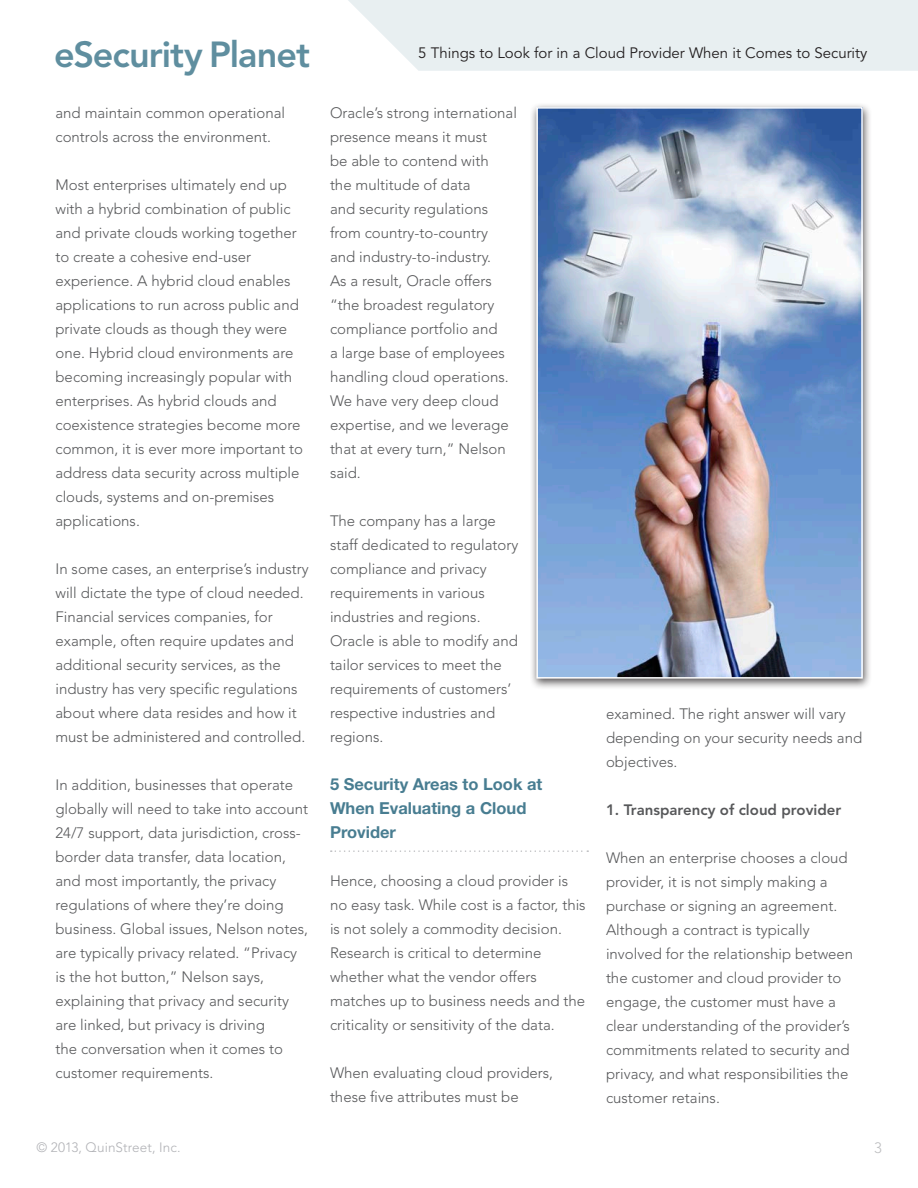
<style>
.page{position:relative;width:918px;height:1188px;background:#fff}
.page>*{position:absolute;margin:0;border:0;box-sizing:border-box;transform-origin:0 0}
.t1{font:800 36px "Avenir LT Std";letter-spacing:-.025em;color:#5f8e9f}
.Subheads{font:700 16.5px/24px "Helvetica Neue LT Std";color:#487d91}
.body{font:300 15px/24px "Avenir LT Std";color:#57585a}
.t2{font:15px "Avenir LT Std";color:#231f20}
.body-2{font:800 15px "Avenir LT Std";color:#57585a}
.t3{font:300 15px "Avenir LT Std";color:#bebfc1}
.t4{font:300 13.5px "Avenir LT Std";letter-spacing:.01em;color:#b1b2b6}
</style>
<div class="page">
<div style="left:348px;top:0;width:570px;height:71px;background:#e8eff1"></div>
<svg style="left:331px;top:850px;width:257px;height:2px"></svg>
<div style="left:530px;top:102px;width:342px;height:588px;background:#231f20;opacity:.75"></div>
<img style="left:539px;top:110px;width:321px;height:566px">
<div style="left:536px;top:107px;width:327px;height:572px;border:2px solid #fff"></div>
<h1 class="t1" style="left:54px;top:33px;width:258px">eSecurity Planet</h1>
<p class="body" style="left:56px;top:101px;width:231px">and maintain common operational controls across the environment.</p>
<p class="body" style="left:56px;top:173px;width:249px">Most enterprises ultimately end up with a hybrid combination of public and private clouds working together to create a cohesive end-user experience. A hybrid cloud enables applications to run across public and private clouds as though they were one. Hybrid cloud environments are becoming increasingly popular with enterprises. As hybrid clouds and coexistence strategies become more common, it is ever more important to address data security across multiple clouds, systems and on-premises applications.</p>
<p class="body" style="left:56px;top:557px;width:255px">In some cases, an enterprise’s industry will dictate the type of cloud needed.<br>Financial services companies, for example, often require updates and additional security services, as the industry has very specific regulations about where data resides and how it must be administered and controlled.</p>
<p class="body" style="left:56px;top:773px;width:254px">In addition, businesses that operate globally will need to take into account 24/7 support, data jurisdiction, cross&shy;border data transfer, data location, and most importantly, the privacy regulations of where they’re doing business. Global issues, Nelson notes, are typically privacy related. “Privacy is the hot button,” Nelson says, explaining that privacy and security are linked, but privacy is driving<br>the conversation when it comes to customer requirements.</p>
<p class="t4" style="left:37px;top:1140px;width:146px">© 2013, QuinStreet, Inc.</p>
<p class="t2" style="left:418px;top:44px;width:451px">5 Things to Look for in a Cloud Provider When it Comes to Security</p>
<p class="body" style="left:330px;top:101px;width:189px">Oracle’s strong international presence means it must<br>be able to contend with<br>the multitude of data<br>and security regulations from country-to-country and industry-to-industry.<br>As a result, Oracle offers “the broadest regulatory compliance portfolio and<br>a large base of employees handling cloud operations.<br>We have very deep cloud expertise, and we leverage that at every turn,” Nelson said.</p>
<p class="body" style="left:330px;top:509px;width:190px">The company has a large staff dedicated to regulatory compliance and privacy requirements in various industries and regions.<br>Oracle is able to modify and tailor services to meet the requirements of customers’ respective industries and regions.</p>
<p class="Subheads" style="left:330px;top:772px;width:214px">5 Security Areas to Look at<br>When Evaluating a Cloud<br>Provider</p>
<p class="body" style="left:330px;top:869px;width:257px">Hence, choosing a cloud provider is no easy task. While cost is a factor, this is not solely a commodity decision.<br>Research is critical to determine whether what the vendor offers matches up to business needs and the criticality or sensitivity of the data.</p>
<p class="body" style="left:330px;top:1061px;width:225px">When evaluating cloud providers, these five attributes must be</p>
<p class="body" style="left:606px;top:702px;width:258px">examined. The right answer will vary depending on your security needs and objectives.</p>
<p class="body-2" style="left:606px;top:801px;width:237px">1. Transparency of cloud provider</p>
<p class="body" style="left:606px;top:846px;width:249px">When an enterprise chooses a cloud provider, it is not simply making a purchase or signing an agreement.<br>Although a contract is typically involved for the relationship between the customer and cloud provider to engage, the customer must have a clear understanding of the provider’s commitments related to security and privacy, and what responsibilities the customer retains.</p>
<p class="t3" style="left:874px;top:1139px;width:9px">3</p>
</div>
